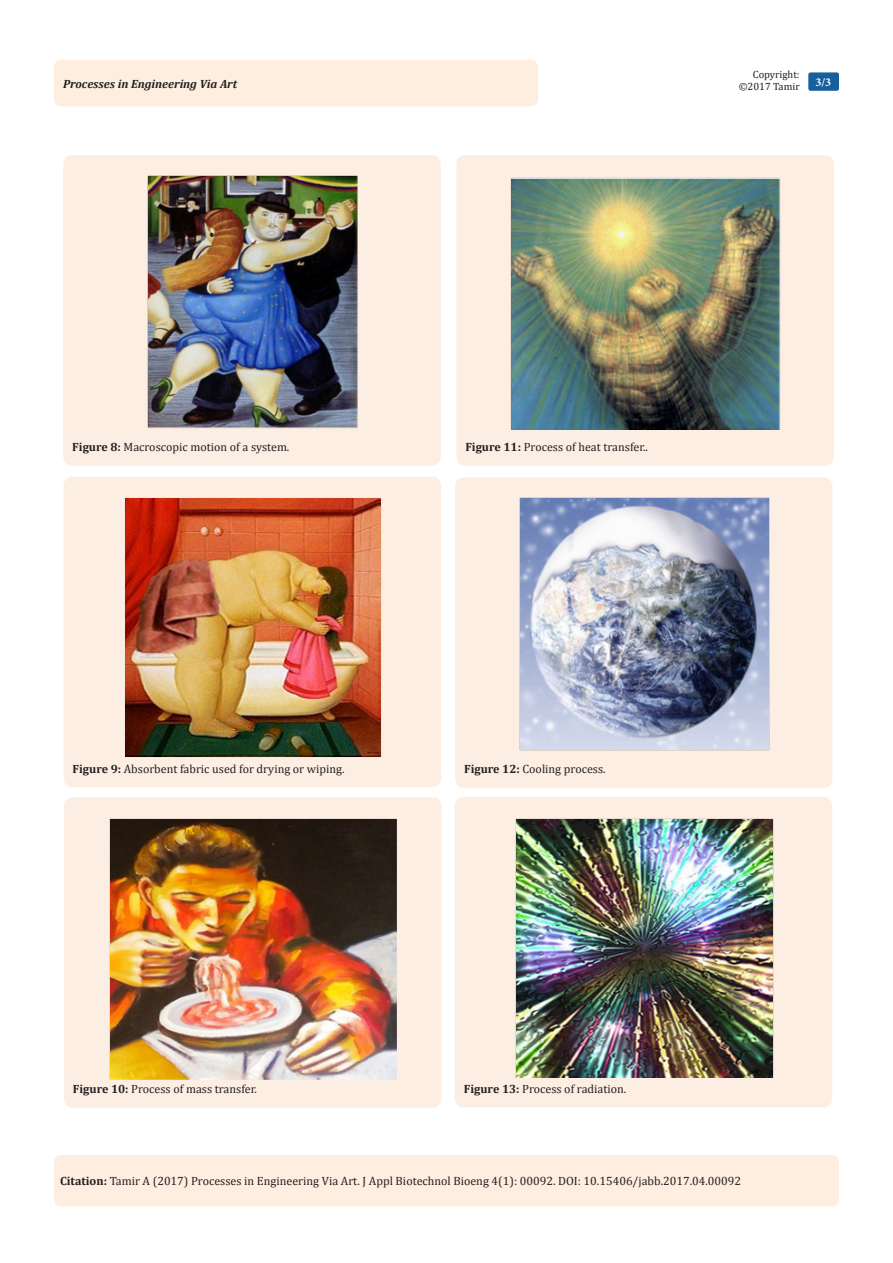
<style>
.page{position:relative;width:893px;height:1263px;background:#fff}
.page>*{position:absolute;margin:0;border:0;box-sizing:border-box;transform-origin:0 0}
.Citation{font:12px "Cambria";color:#231f20}
.t1{font:italic 700 12px "Cambria";color:#231f20}
.t2{font:700 12px "Minion Pro";color:#fff}
.t3{font:10.5px/12.6px "Cambria";color:#231f20;text-align:right}
.s1{font-weight:700}
</style>
<div class="page">
<div style="left:54px;top:1155px;width:785px;height:51px;background:#feeee0;border-radius:7px"></div>
<div style="left:54px;top:60px;width:484px;height:46px;background:#feeee0;border-radius:8px"></div>
<div style="left:808px;top:72px;width:31px;height:19px;background:#18609d;border-radius:2px"></div>
<div style="left:63px;top:155px;width:378px;height:311px;background:#fdeee3;border-radius:9px"></div>
<img style="left:148px;top:176px;width:210px;height:253px">
<div style="left:64px;top:477px;width:377px;height:310px;background:#fdeee3;border-radius:9px"></div>
<img style="left:125px;top:498px;width:256px;height:259px">
<div style="left:64px;top:797px;width:377px;height:311px;background:#fdeee3;border-radius:9px"></div>
<img style="left:110px;top:819px;width:287px;height:261px">
<div style="left:456px;top:155px;width:378px;height:311px;background:#fdeee3;border-radius:9px"></div>
<img style="left:510px;top:177px;width:271px;height:253px">
<div style="left:455px;top:477px;width:377px;height:311px;background:#fdeee3;border-radius:9px"></div>
<img style="left:520px;top:498px;width:249px;height:252px">
<div style="left:455px;top:797px;width:377px;height:310px;background:#fdeee3;border-radius:9px"></div>
<img style="left:515px;top:818px;width:258px;height:260px">
<p class="t3" style="left:739px;top:68px;width:63px">Copyright: ©2017 Tamir</p>
<p class="t1" style="left:63px;top:75px;width:176px">Processes in Engineering Via Art</p>
<p class="t2" style="left:815px;top:74px;width:17px">3/3</p>
<p class="Citation" style="left:72px;top:440px;width:219px"><span class="s1">Figure 8:</span> Macroscopic motion of a system.</p>
<p class="Citation" style="left:465px;top:440px;width:184px"><span class="s1">Figure 11:</span> Process of heat transfer..</p>
<p class="Citation" style="left:73px;top:762px;width:274px"><span class="s1">Figure 9:</span> Absorbent fabric used for drying or wiping.</p>
<p class="Citation" style="left:464px;top:762px;width:143px"><span class="s1">Figure 12:</span> Cooling process.</p>
<p class="Citation" style="left:73px;top:1082px;width:186px"><span class="s1">Figure 10:</span> Process of mass transfer.</p>
<p class="Citation" style="left:464px;top:1082px;width:164px"><span class="s1">Figure 13:</span> Process of radiation.</p>
<p class="Citation" style="left:60px;top:1174px;width:683px"><span class="s1">Citation:</span> Tamir A (2017) Processes in Engineering Via Art. J Appl Biotechnol Bioeng 4(1): 00092. DOI: 10.15406/jabb.2017.04.00092</p>
</div>
